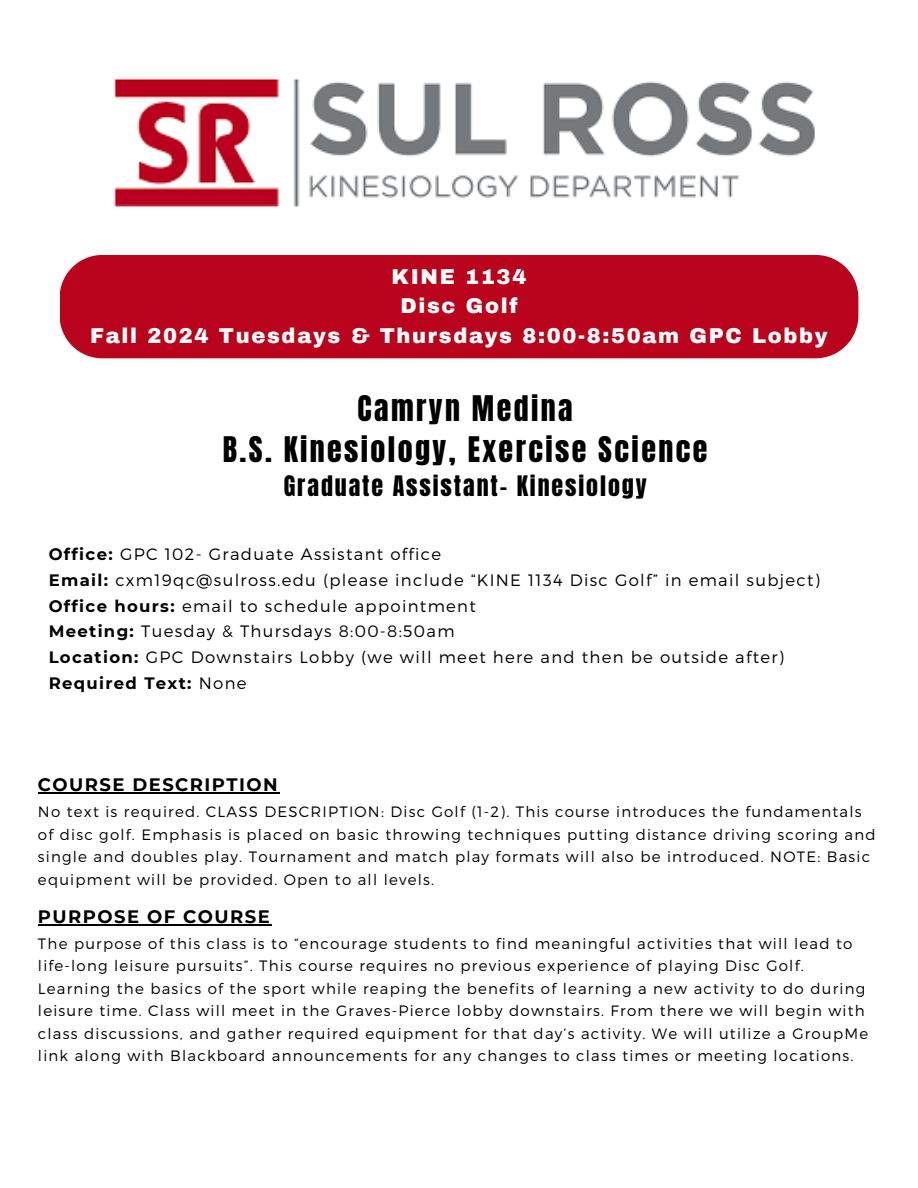
<style>
.page{position:relative;width:918px;height:1188px;background:#fff}
.page>*{position:absolute;margin:0;border:0;box-sizing:border-box;transform-origin:0 0}
.t1{font:30px/41.7px "Anton";letter-spacing:.08em;color:#000;text-align:center}
.t2{font:24px "Anton";letter-spacing:.08em;color:#000}
.t3{font:900 21px/29.2px "Archivo";letter-spacing:.08em;color:#fff;text-align:center}
.t4{font:700 18px "Montserrat";letter-spacing:.08em;color:#000}
.t5{font:300 16.5px "Montserrat";letter-spacing:.08em;color:#000}
.t6{font:700 16.5px "Montserrat";letter-spacing:.08em;color:#000}
.t7{font:300 15px/22.5px "Montserrat";letter-spacing:.08em;color:#000}
.s1{font-weight:700}
.s2{font-weight:300}
</style>
<div class="page">
<img style="left:114px;top:78px;width:701px;height:129px">
<div style="left:60px;top:255px;width:798px;height:103px;background:#b9031d"></div>
<hr style="left:38px;top:792px;width:241px;height:1px;background:#000">
<hr style="left:38px;top:924px;width:233px;height:1px;background:#000">
<h2 class="t3" style="left:90px;top:263px;width:739px">KINE 1134<br>Disc Golf<br>Fall 2024 Tuesdays &amp; Thursdays 8:00-8:50am GPC Lobby</h2>
<p class="t1" style="left:223px;top:388px;width:486px">Camryn Medina<br>B.S. Kinesiology, Exercise Science</p>
<p class="t2" style="left:284px;top:469px;width:365px">Graduate Assistant- Kinesiology</p>
<h1 class="t5" style="left:49px;top:543px;width:394px"><span class="s1">Office:</span> GPC 102- Graduate Assistant office</h1>
<p class="t5" style="left:49px;top:569px;width:773px"><span class="s1">Email:</span> cxm19qc@sulross.edu (please include “KINE 1134 Disc Golf” in email subject)</p>
<p class="t5" style="left:49px;top:595px;width:429px"><span class="s1">Office hours:</span> email to schedule appointment</p>
<p class="t5" style="left:49px;top:621px;width:407px"><span class="s1">Meeting:</span> Tuesday &amp; Thursdays 8:00-8:50am</p>
<p class="t5" style="left:49px;top:647px;width:737px"><span class="s1">Location:</span> GPC Downstairs Lobby (we will meet here and then be outside after)</p>
<p class="t6" style="left:49px;top:673px;width:199px">Required Text: <span class="s2">None</span></p>
<p class="t4" style="left:38px;top:774px;width:241px">COURSE DESCRIPTION</p>
<p class="t7" style="left:38px;top:800px;width:839px">No text is required. CLASS DESCRIPTION: Disc Golf (1-2). This course introduces the fundamentals of disc golf. Emphasis is placed on basic throwing techniques putting distance driving scoring and single and doubles play. Tournament and match play formats will also be introduced. NOTE: Basic equipment will be provided. Open to all levels.</p>
<p class="t4" style="left:38px;top:905px;width:233px">PURPOSE OF COURSE</p>
<p class="t7" style="left:38px;top:931px;width:832px">The purpose of this class is to “encourage students to find meaningful activities that will lead to life-long leisure pursuits”. This course requires no previous experience of playing Disc Golf.<br>Learning the basics of the sport while reaping the benefits of learning a new activity to do during leisure time. Class will meet in the Graves-Pierce lobby downstairs. From there we will begin with class discussions, and gather required equipment for that day’s activity. We will utilize a GroupMe link along with Blackboard announcements for any changes to class times or meeting locations.</p>
</div>
